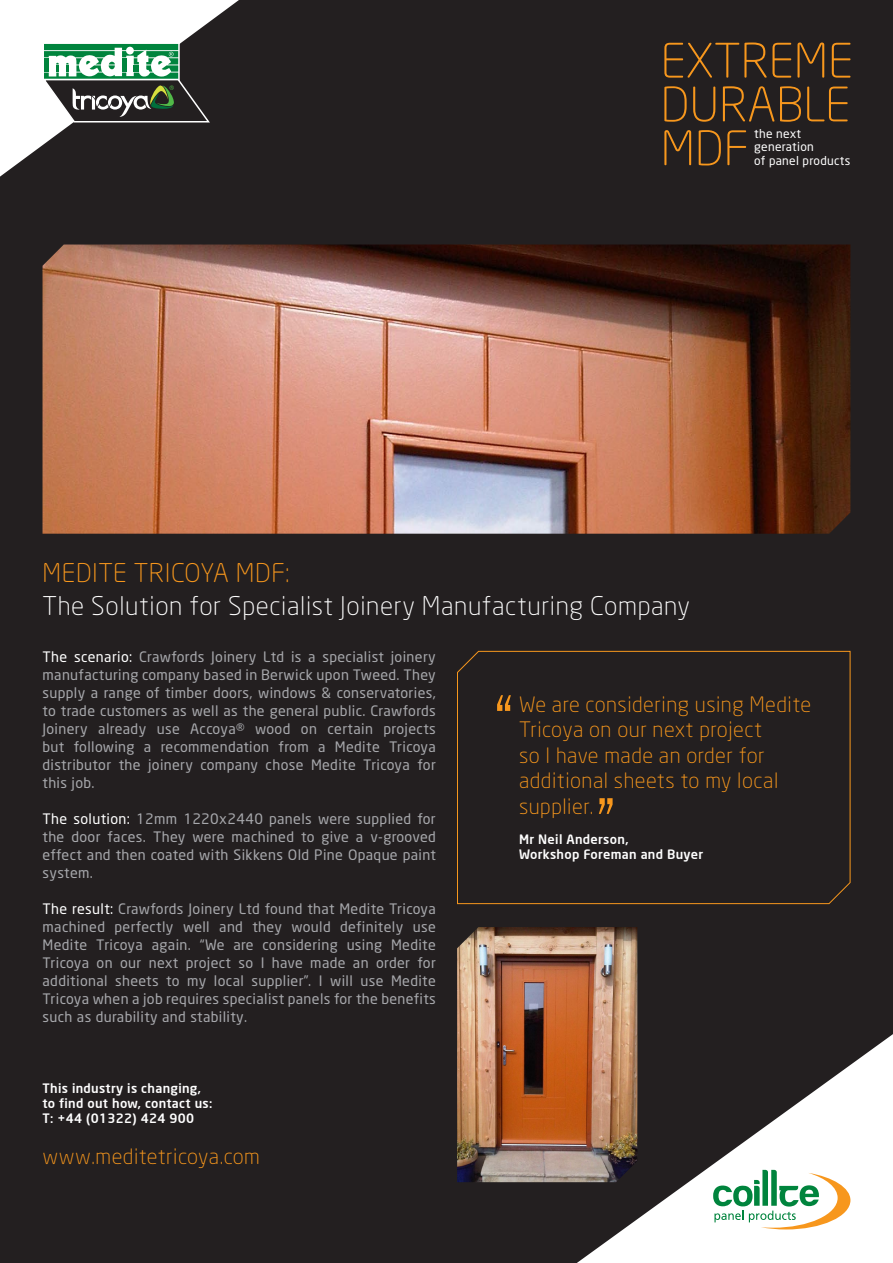
<style>
.page{position:relative;width:893px;height:1263px;background:#231f20}
.page>*{position:absolute;margin:0;border:0;box-sizing:border-box;transform-origin:0 0}
.t1{font:300 25.5px "Neo Sans";letter-spacing:.025em;color:#fff}
.t2{font:300 25.5px "Neo Sans";letter-spacing:.025em;color:#f7971d}
.t3{font:300 21px/25.5px "Neo Sans";letter-spacing:.025em;color:#f7971d}
.t4{font:14.25px/18px "Neo Sans";letter-spacing:.025em;color:#a7a8ac;text-align:justify}
.t5{font:500 12.75px/15px "Neo Sans";letter-spacing:.025em;color:#fff}
.t6{font:12px/13.5px "Neo Sans";letter-spacing:.025em;color:#fff}
.s1{color:#fff}
</style>
<div class="page">
<svg style="left:42px;top:42px;width:169px;height:81px"></svg>
<svg style="left:664px;top:130px;width:82px;height:35px;background:#4b361f"></svg>
<svg style="left:664px;top:86px;width:184px;height:36px;background:#49341f"></svg>
<svg style="left:664px;top:43px;width:186px;height:35px;background:#48341f"></svg>
<img style="left:43px;top:244px;width:807px;height:290px">
<div style="left:457px;top:650px;width:394px;height:254px;background:#231f20"></div>
<svg style="left:497px;top:695px;width:14px;height:16px"></svg>
<svg style="left:599px;top:798px;width:14px;height:16px"></svg>
<svg style="left:713px;top:1170px;width:137px;height:59px"></svg>
<img style="left:457px;top:927px;width:180px;height:255px">
<p class="t6" style="left:754px;top:126px;width:98px">the next generation<br>of panel products</p>
<h1 class="t2" style="left:43px;top:557px;width:249px">Medite tricoya MDF:</h1>
<h1 class="t1" style="left:43px;top:590px;width:649px">The Solution for Specialist Joinery Manufacturing Company</h1>
<p class="t4" style="left:43px;top:647px;width:395px"><span class="s1">The scenario:</span> Crawfords Joinery Ltd is a specialist joinery manufacturing company based in Berwick upon Tweed. They supply a range of timber doors, windows &amp; conservatories, to trade customers as well as the general public. Crawfords Joinery already use Accoya® wood on certain projects but following a recommendation from a Medite Tricoya distributor the joinery company chose Medite Tricoya for this job.</p>
<p class="t4" style="left:43px;top:809px;width:395px"><span class="s1">The solution:</span> 12mm 1220x2440 panels were supplied for the door faces. They were machined to give a v-grooved effect and then coated with Sikkens Old Pine Opaque paint system.</p>
<p class="t4" style="left:43px;top:899px;width:395px"><span class="s1">The result:</span> Crawfords Joinery Ltd found that Medite Tricoya machined perfectly well and they would definitely use Medite Tricoya again. “We are considering using Medite Tricoya on our next project so I have made an order for additional sheets to my local supplier”. I will use Medite Tricoya when a job requires specialist panels for the benefits such as durability and stability.</p>
<h2 class="t3" style="left:519px;top:691px;width:294px">We are considering using Medite<br>Tricoya on our next project<br>so I have made an order for additional sheets to my local supplier.</h2>
<p class="t5" style="left:519px;top:831px;width:186px">Mr Neil Anderson,<br>Workshop Foreman and Buyer</p>
<p class="t5" style="left:43px;top:1081px;width:171px">This industry is changing, to find out how, contact us:<br>T: +44 (01322) 424 900</p>
<h2 class="t3" style="left:43px;top:1143px;width:219px">www.meditetricoya.com</h2>
</div>
